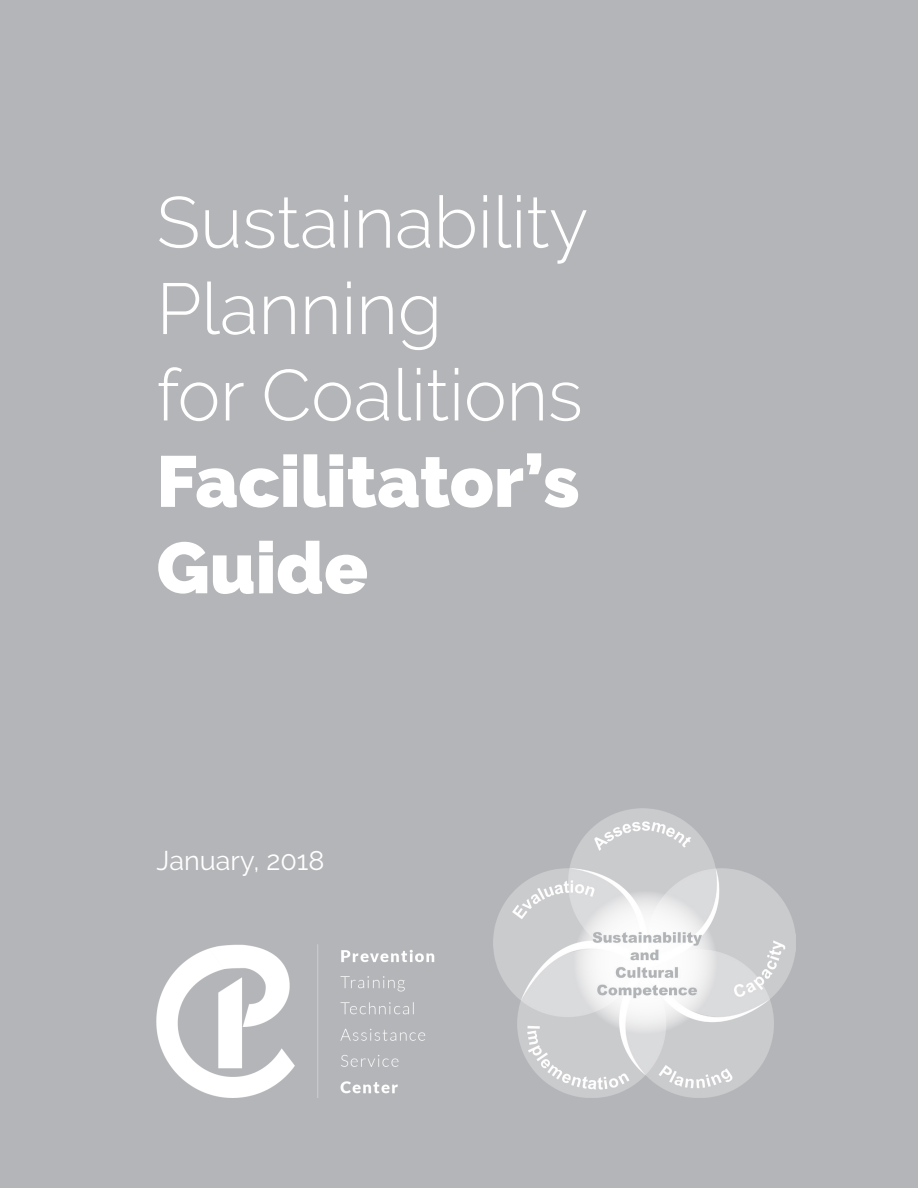
<style>
.page{position:relative;width:918px;height:1188px;background:#b4b5b8}
.page>*{position:absolute;margin:0;border:0;box-sizing:border-box;transform-origin:0 0}
.t1{font:300 72px/86.4px "Raleway";color:#fff}
.t2{font:900 72px/86.4px "Raleway";color:#fff}
.t3{font:27px "Raleway";color:#fff}
</style>
<div class="page">
<img style="left:157px;top:945px;width:278px;height:153px">
<img style="left:493px;top:808px;width:302px;height:290px">
<p class="t1" style="left:157px;top:179px;width:433px">Sustainability<br>Planning<br>for Coalitions</p>
<p class="t2" style="left:157px;top:439px;width:424px">Facilitator’s<br>Guide</p>
<p class="t3" style="left:157px;top:844px;width:169px">January, 2018</p>
</div>
